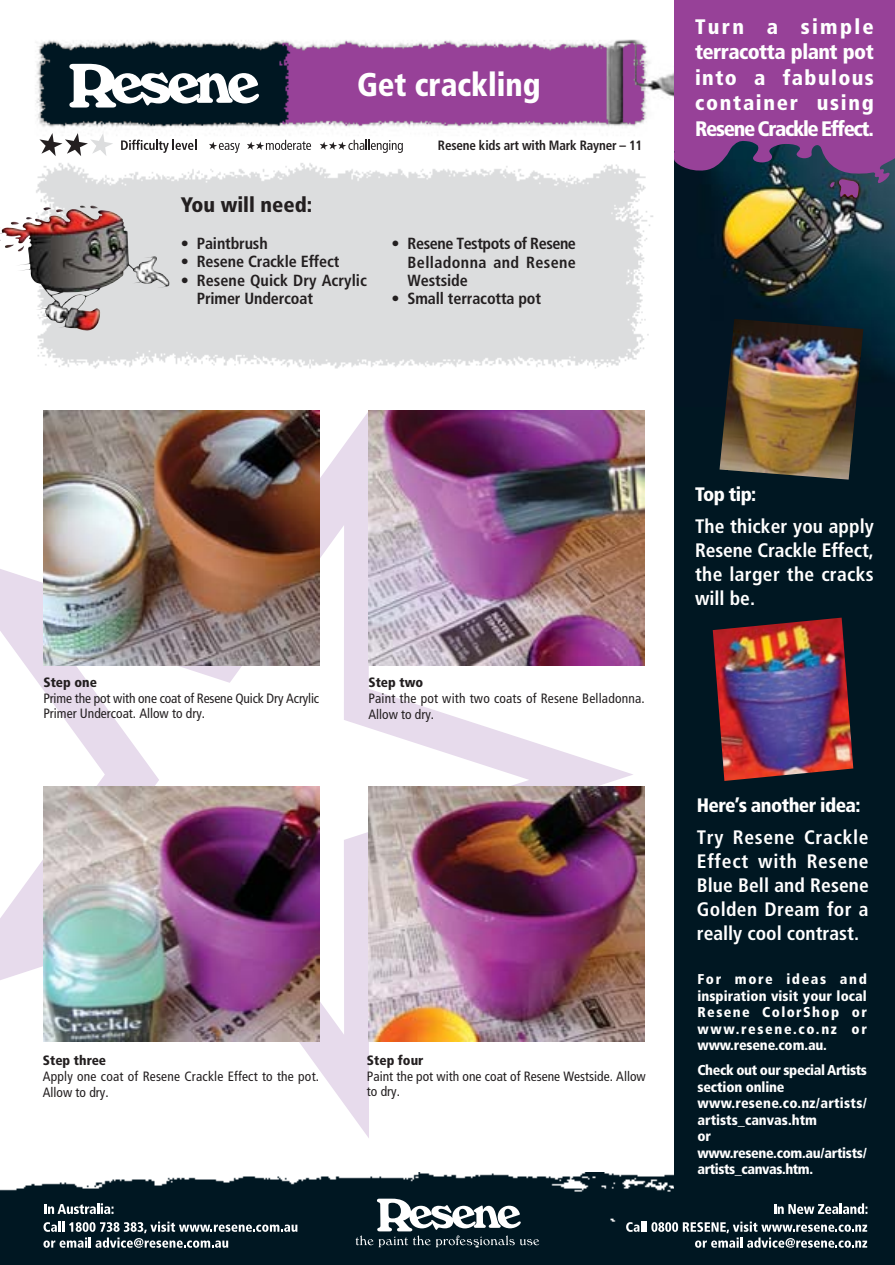
<style>
.page{position:relative;width:895px;height:1265px;background:#fff}
.page>*{position:absolute;margin:0;border:0;box-sizing:border-box;transform-origin:0 0}
.t1{font:900 condensed 32.85px "Frutiger";color:#fff;scale:.95 1}
.t2{font:900 condensed 21px/25.5px "Frutiger";letter-spacing:.065em;color:#fff;text-align:justify}
.t3{font:900 condensed 21px "Frutiger";color:#231f20}
.t4{font:700 condensed 19.5px/24px "Frutiger";letter-spacing:.005em;color:#fff;text-align:justify}
.t5{font:900 condensed 19.5px "Frutiger";letter-spacing:-.03em;color:#fff}
.t6{font:700 condensed 16.2px/18.3px "Frutiger";letter-spacing:-.01em;color:#231f20}
.t7{font:900 condensed 14.25px/16.5px "Frutiger";letter-spacing:-.01em;color:#fff;text-align:justify}
.t8{font:condensed 13.5px/15.8px "Frutiger";color:#231f20}
.t9{font:900 condensed 13.5px "Frutiger";color:#231f20}
.t10{font:700 condensed 13.5px "Frutiger";letter-spacing:-.015em;color:#231f20}
</style>
<div class="page">
<img style="left:36px;top:139px;width:617px;height:230px">
<svg style="left:0;top:410px;width:633px;height:728px"></svg>
<svg style="left:44px;top:525px;width:485px;height:510px"></svg>
<img style="left:0;top:1172px;width:674px;height:93px">
<img style="left:36px;top:39px;width:638px;height:91px">
<svg style="left:69px;top:64px;width:190px;height:44px"></svg>
<div style="left:674px;top:0;width:221px;height:1265px;background:#001722"></div>
<img style="left:721px;top:198px;width:174px;height:175px">
<svg style="left:121px;top:140px;width:75px;height:13px"></svg>
<svg style="left:39px;top:133px;width:74px;height:23px"></svg>
<svg style="left:320px;top:140px;width:83px;height:13px"></svg>
<svg style="left:247px;top:140px;width:64px;height:10px"></svg>
<svg style="left:209px;top:142px;width:31px;height:11px"></svg>
<svg style="left:43px;top:1221px;width:254px;height:27px;background:#41525b"></svg>
<svg style="left:356px;top:1199px;width:183px;height:48px"></svg>
<svg style="left:626px;top:1221px;width:241px;height:27px"></svg>
<svg style="left:44px;top:1203px;width:69px;height:11px"></svg>
<svg style="left:774px;top:1203px;width:93px;height:11px"></svg>
<img style="left:0;top:209px;width:170px;height:112px">
<svg style="left:674px;top:0;width:221px;height:198px;background:#804088"></svg>
<img style="left:43px;top:411px;width:277px;height:255px">
<img style="left:368px;top:410px;width:277px;height:255px">
<img style="left:43px;top:786px;width:277px;height:255px">
<img style="left:368px;top:786px;width:277px;height:255px">
<img style="left:719px;top:319px;width:144px;height:161px">
<img style="left:713px;top:618px;width:140px;height:163px">
<h1 class="t1" style="left:357px;top:71px;width:195px">Get crackling</h1>
<h2 class="t3" style="left:181px;top:196px;width:133px">You will need:</h2>
<p class="t6" style="left:181px;top:235px;width:89px">• Paintbrush</p>
<p class="t6" style="left:181px;top:254px;width:160px">• Resene Crackle Effect</p>
<p class="t6" style="left:197px;top:272px;width:172px;text-indent:-16px">• Resene Quick Dry Acrylic<br>Primer Undercoat</p>
<p class="t10" style="left:438px;top:140px;width:206px">Resene kids art with Mark Rayner – 11</p>
<p class="t6" style="left:408px;top:236px;width:170px;text-align:justify;text-indent:-16px">• Resene Testpots of Resene Belladonna and Resene Westside</p>
<p class="t6" style="left:391px;top:291px;width:151px">• Small terracotta pot</p>
<h2 class="t2" style="left:695px;top:16px;width:180px">Turn a simple terracotta plant pot into a fabulous container using Resene Crackle Effect.</h2>
<p class="t9" style="left:43px;top:677px;width:55px">Step one</p>
<p class="t8" style="left:43px;top:691px;width:277px">Prime the pot with one coat of Resene Quick Dry Acrylic<br>Primer Undercoat. Allow to dry.</p>
<p class="t9" style="left:368px;top:677px;width:56px">Step two</p>
<p class="t8" style="left:368px;top:691px;width:278px">Paint the pot with two coats of Resene Belladonna.<br>Allow to dry.</p>
<p class="t9" style="left:43px;top:1055px;width:65px">Step three</p>
<p class="t8" style="left:43px;top:1069px;width:278px">Apply one coat of Resene Crackle Effect to the pot.<br>Allow to dry.</p>
<p class="t9" style="left:367px;top:1055px;width:58px">Step four</p>
<p class="t8" style="left:367px;top:1069px;width:280px">Paint the pot with one coat of Resene Westside. Allow to dry.</p>
<h3 class="t5" style="left:695px;top:486px;width:63px">Top tip:</h3>
<h3 class="t4" style="left:695px;top:516px;width:180px">The thicker you apply Resene Crackle Effect, the larger the cracks will be.</h3>
<h3 class="t5" style="left:697px;top:797px;width:165px">Here’s another idea:</h3>
<h3 class="t4" style="left:697px;top:827px;width:173px">Try Resene Crackle Effect with Resene Blue Bell and Resene Golden Dream for a really cool contrast.</h3>
<p class="t7" style="left:697px;top:972px;width:171px">For more ideas and inspiration visit your local Resene ColorShop or www.resene.co.nz or www.resene.com.au.</p>
<p class="t7" style="left:697px;top:1063px;width:171px;text-align:left">Check out our special Artists section online www.resene.co.nz/artists/ artists_canvas.htm<br>or www.resene.com.au/artists/ artists_canvas.htm.</p>
</div>
